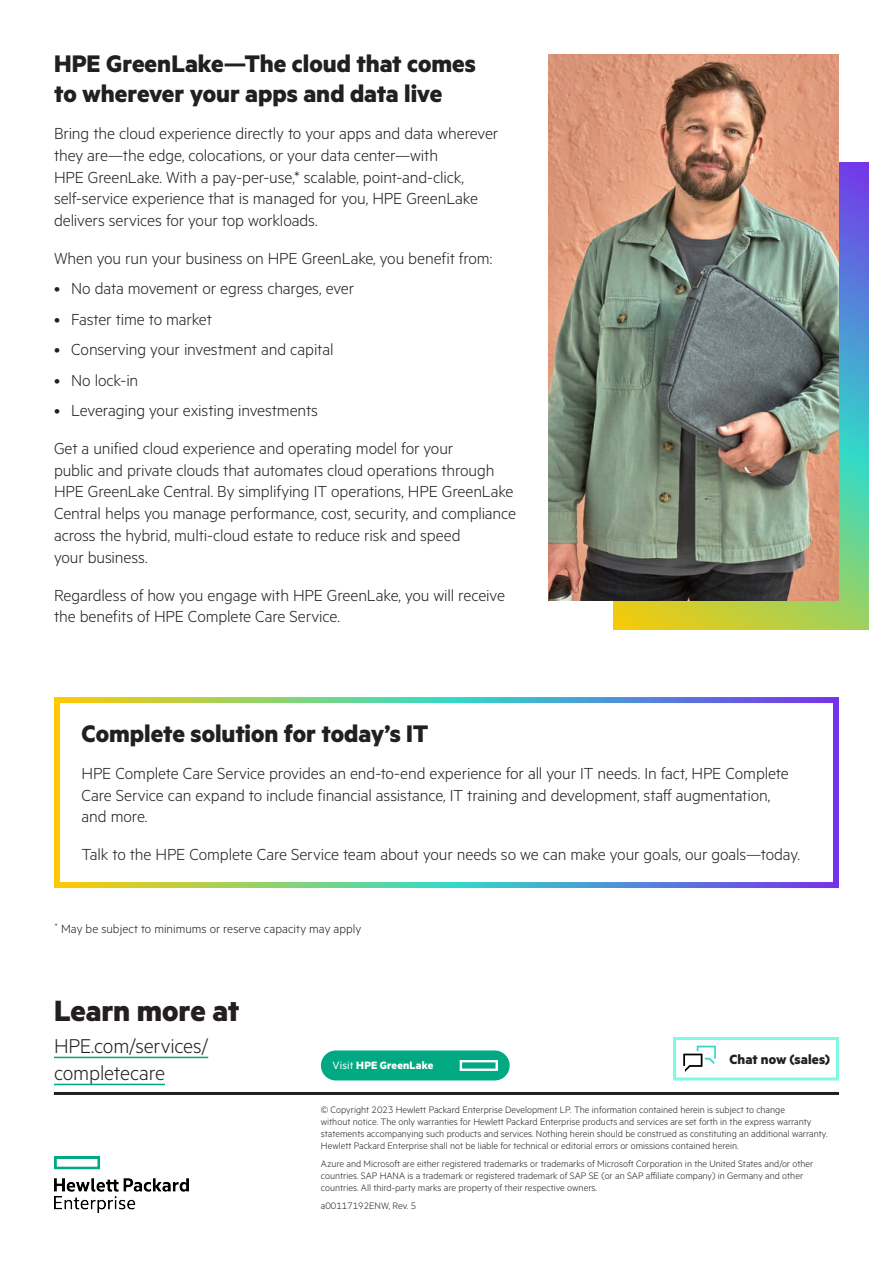
<style>
.page{position:relative;width:893px;height:1263px;background:#fff}
.page>*{position:absolute;margin:0;border:0;box-sizing:border-box;transform-origin:0 0}
.CTA_MetricHPE_Bold_1{font:700 33px "Metric HPE";letter-spacing:-.005em;color:#231f20}
.Body_subheadline_Met{font:700 27px/30.8px "Metric HPE";color:#231f20}
.CTA_URL_MetricHPE_li{font:300 22.5px/27px "Metric HPE";letter-spacing:-.005em;color:#231f20}
.Body_text_MetricHPE{font:300 18px/21.8px "Metric HPE";letter-spacing:-.01em;color:#231f20}
.Body_text_last_Metri{font:300 18px/21.8px "Metric HPE";letter-spacing:-.01em;color:#231f20}
.Body_text_before_bul{font:300 18px "Metric HPE";letter-spacing:-.005em;color:#231f20}
.Sign_up_for_updates{font:700 15px "Metric HPE";letter-spacing:.005em;color:#231f20}
.Footnote_MetricHPE_R{font:300 13.5px "Metric HPE";letter-spacing:.005em;color:#231f20}
.Body_subheadline_Met-2{font:700 12px "Metric HPE";letter-spacing:.015em;color:#fff}
.Copyright_without_le{font:300 10.5px/12px "Metric HPE";color:#231f20}
.s1{font-weight:400}
</style>
<div class="page">
<svg style="left:683px;top:1046px;width:33px;height:26px"></svg>
<div style="left:673px;top:1037px;width:166px;height:43px;border:3px solid #7ff9e2"></div>
<svg style="left:614px;top:163px;width:254px;height:467px;background:#7eb08f"></svg>
<img style="left:548px;top:54px;width:291px;height:546px">
<div style="left:321px;top:1050px;width:189px;height:30px;background:#01a982;border-radius:15px"></div>
<svg style="left:460px;top:1060px;width:38px;height:11px"></svg>
<hr style="left:54px;top:1057px;width:154px;height:1px;background:#01a982">
<hr style="left:54px;top:1084px;width:111px;height:1px;background:#01a982">
<hr style="left:54px;top:1092px;width:785px;height:3px;background:#231f20">
<img style="left:54px;top:1156px;width:134px;height:56px">
<p class="Body_subheadline_Met" style="left:54px;top:47px;width:423px">HPE GreenLake—The cloud that comes to wherever your apps and data live</p>
<p class="Body_text_MetricHPE" style="left:54px;top:122px;width:446px">Bring the cloud experience directly to your apps and data wherever they are—the edge, colocations, or your data center—with<br>HPE GreenLake. With a pay-per-use,* scalable, point‑and-click, self‑service experience that is managed for you, HPE GreenLake delivers services for your top workloads.</p>
<p class="Body_text_before_bul" style="left:54px;top:248px;width:440px">When you run your business on HPE GreenLake, you benefit from:</p>
<p class="Body_text_MetricHPE" style="left:54px;top:277px;width:302px">• No data movement or egress charges, ever</p>
<p class="Body_text_MetricHPE" style="left:54px;top:307px;width:160px">• Faster time to market</p>
<p class="Body_text_MetricHPE" style="left:54px;top:338px;width:281px">• Conserving your investment and capital</p>
<p class="Body_text_MetricHPE" style="left:54px;top:368px;width:86px">• No lock-in</p>
<p class="Body_text_MetricHPE" style="left:54px;top:399px;width:266px">• Leveraging your existing investments</p>
<p class="Body_text_MetricHPE" style="left:54px;top:437px;width:464px">Get a unified cloud experience and operating model for your<br>public and private clouds that automates cloud operations through HPE GreenLake Central. By simplifying IT operations, HPE GreenLake Central helps you manage performance, cost, security, and compliance across the hybrid, multi-cloud estate to reduce risk and speed<br>your business.</p>
<p class="Body_text_last_Metri" style="left:54px;top:583px;width:452px">Regardless of how you engage with HPE GreenLake, you will receive the benefits of HPE Complete Care Service.</p>
<p class="Body_subheadline_Met" style="left:82px;top:717px;width:348px">Complete solution for today’s IT</p>
<p class="Body_text_MetricHPE" style="left:82px;top:762px;width:709px">HPE Complete Care Service provides an end-to-end experience for all your IT needs. In fact, HPE Complete<br>Care Service can expand to include financial assistance, IT training and development, staff augmentation, and more.</p>
<p class="Body_text_last_Metri" style="left:82px;top:843px;width:720px">Talk to the HPE Complete Care Service team about your needs so we can make your goals, our goals—today.</p>
<p class="Footnote_MetricHPE_R" style="left:54px;top:921px;width:309px"><sup>*</sup> May be subject to minimums or reserve capacity may apply</p>
<p class="CTA_MetricHPE_Bold_1" style="left:54px;top:991px;width:187px">Learn more at</p>
<p class="CTA_URL_MetricHPE_li" style="left:54px;top:1031px;width:156px">HPE.com/services/ completecare</p>
<p class="Body_subheadline_Met-2" style="left:333px;top:1058px;width:102px"><span class="s1">Visit</span> HPE GreenLake</p>
<p class="Sign_up_for_updates" style="left:729px;top:1050px;width:102px">Chat now (sales)</p>
<p class="Copyright_without_le" style="left:321px;top:1103px;width:508px">© Copyright 2023 Hewlett Packard Enterprise Development LP. The information contained herein is subject to change<br>without notice. The only warranties for Hewlett Packard Enterprise products and services are set forth in the express warranty statements accompanying such products and services. Nothing herein should be construed as constituting an additional warranty.<br>Hewlett Packard Enterprise shall not be liable for technical or editorial errors or omissions contained herein.</p>
<p class="Copyright_without_le" style="left:321px;top:1157px;width:494px">Azure and Microsoft are either registered trademarks or trademarks of Microsoft Corporation in the United States and/or other countries. SAP HANA is a trademark or registered trademark of SAP SE (or an SAP affiliate company) in Germany and other countries. All third-party marks are property of their respective owners.</p>
<p class="Copyright_without_le" style="left:321px;top:1199px;width:97px">a00117192ENW, Rev. 5</p>
</div>
